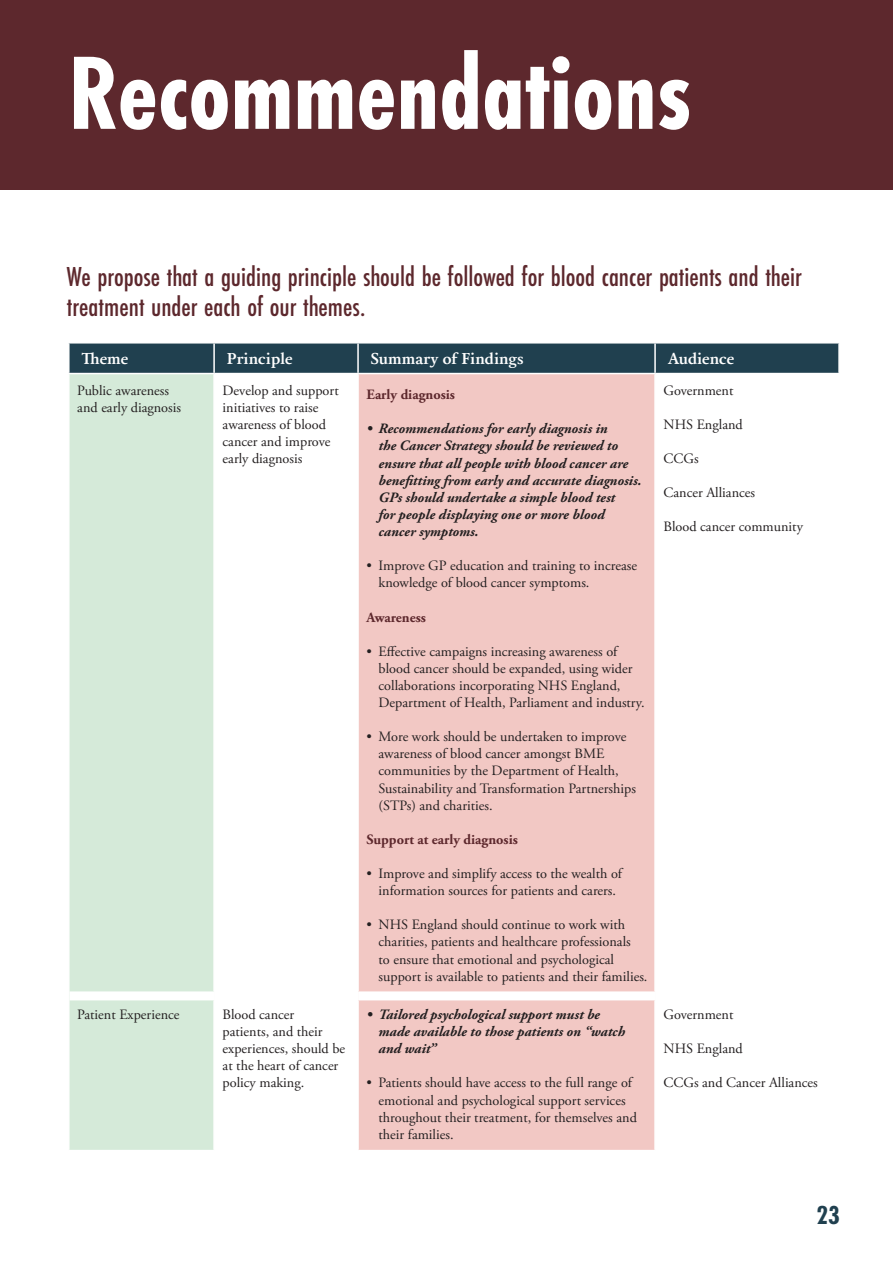
<style>
.page{position:relative;width:893px;height:1263px;background:#fff}
.page>*{position:absolute;margin:0;border:0;box-sizing:border-box;transform-origin:0 0}
.t1{font:700 108px "Futura PT Cond";color:#fff}
.t2{font:500 28.5px/30px "Futura PT Cond";color:#5d282d}
.t3{font:700 27px "Futura PT Cond";color:#20404f}
.t4{font:700 15.75px "Calendas Plus";color:#fff}
.t5{font:14.25px/17.1px "Adobe Garamond Pro";color:#231f20}
.t6{font:italic 700 14.25px/17.1px "Adobe Garamond Pro";color:#231f20}
.t7{font:700 14.25px "Adobe Garamond Pro";color:#5d282d}
</style>
<div class="page">
<div style="left:0;top:0;width:893px;height:189px;background:#5d282d"></div>
<div style="left:70px;top:344px;width:768px;height:29px;background:#20404f"></div>
<div style="left:70px;top:374px;width:143px;height:776px;background:#d5ead9"></div>
<div style="left:359px;top:374px;width:295px;height:776px;background:#f2c8c4"></div>
<hr style="left:213px;top:344px;width:2px;height:29px;background:#fff">
<hr style="left:357px;top:344px;width:2px;height:29px;background:#fff">
<hr style="left:654px;top:344px;width:2px;height:29px;background:#fff">
<div style="left:70px;top:991px;width:144px;height:9px;background:#fff"></div>
<div style="left:358px;top:991px;width:297px;height:9px;background:#fff"></div>
<h1 class="t1" style="left:68px;top:30px;width:624px">Recommendations</h1>
<h2 class="t2" style="left:67px;top:262px;width:736px">We propose that a guiding principle should be followed for blood cancer patients and their treatment under each of our themes.</h2>
<p class="t4" style="left:82px;top:347px;width:48px">Theme</p>
<p class="t4" style="left:227px;top:347px;width:67px">Principle</p>
<p class="t4" style="left:371px;top:347px;width:154px">Summary of Findings</p>
<p class="t4" style="left:668px;top:347px;width:68px">Audience</p>
<p class="t5" style="left:77px;top:382px;width:105px">Public awareness and early diagnosis</p>
<p class="t5" style="left:223px;top:382px;width:118px">Develop and support initiatives to raise awareness of blood cancer and improve early diagnosis</p>
<p class="t7" style="left:367px;top:386px;width:90px">Early diagnosis</p>
<p class="t5" style="left:664px;top:382px;width:71px">Government</p>
<p class="t5" style="left:664px;top:416px;width:81px">NHS England</p>
<p class="t5" style="left:664px;top:450px;width:37px">CCGs</p>
<p class="t5" style="left:664px;top:485px;width:93px">Cancer Alliances</p>
<p class="t5" style="left:664px;top:519px;width:141px">Blood cancer community</p>
<p class="t6" style="left:379px;top:421px;width:264px;text-indent:-12px">• Recommendations for early diagnosis in<br>the Cancer Strategy should be reviewed to ensure that all people with blood cancer are benefitting from early and accurate diagnosis.<br>GPs should undertake a simple blood test<br>for people displaying one or more blood cancer symptoms.</p>
<p class="t5" style="left:379px;top:558px;width:260px;text-indent:-12px">• Improve GP education and training to increase knowledge of blood cancer symptoms.</p>
<p class="t7" style="left:367px;top:609px;width:61px">Awareness</p>
<p class="t5" style="left:379px;top:643px;width:267px;text-indent:-12px">• Effective campaigns increasing awareness of blood cancer should be expanded, using wider collaborations incorporating NHS England, Department of Health, Parliament and industry.</p>
<p class="t5" style="left:379px;top:729px;width:259px;text-indent:-12px">• More work should be undertaken to improve awareness of blood cancer amongst BME communities by the Department of Health, Sustainability and Transformation Partnerships (STPs) and charities.</p>
<p class="t7" style="left:367px;top:831px;width:153px">Support at early diagnosis</p>
<p class="t5" style="left:367px;top:865px;width:257px;text-align:center">• Improve and simplify access to the wealth of information sources for patients and carers.</p>
<p class="t5" style="left:379px;top:917px;width:270px;text-indent:-12px">• NHS England should continue to work with charities, patients and healthcare professionals<br>to ensure that emotional and psychological support is available to patients and their families.</p>
<p class="t5" style="left:77px;top:1006px;width:104px">Patient Experience</p>
<p class="t5" style="left:223px;top:1006px;width:124px">Blood cancer<br>patients, and their experiences, should be at the heart of cancer policy making.</p>
<p class="t6" style="left:379px;top:1006px;width:248px;text-indent:-12px">• Tailored psychological support must be made available to those patients on “watch and wait”</p>
<p class="t5" style="left:379px;top:1075px;width:260px;text-indent:-12px">• Patients should have access to the full range of emotional and psychological support services throughout their treatment, for themselves and their families.</p>
<p class="t5" style="left:664px;top:1006px;width:71px">Government</p>
<p class="t5" style="left:664px;top:1041px;width:81px">NHS England</p>
<p class="t5" style="left:664px;top:1075px;width:156px">CCGs and Cancer Alliances</p>
<h3 class="t3" style="left:816px;top:1199px;width:25px">23</h3>
</div>
